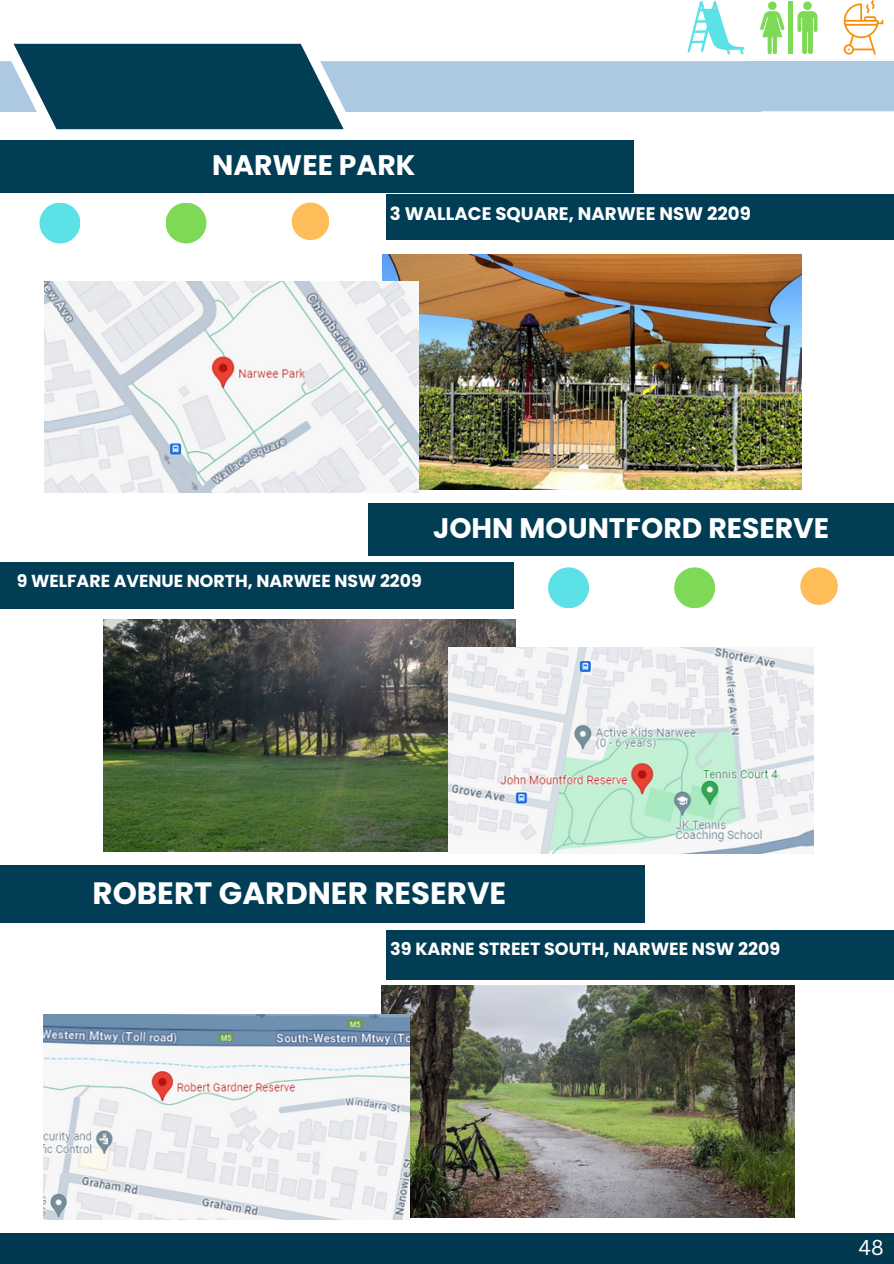
<style>
.page{position:relative;width:894px;height:1264px;background:#fff}
.page>*{position:absolute;margin:0;border:0;box-sizing:border-box;transform-origin:0 0}
.t1{font:700 30.9px "Poppins";color:#fff}
.t2{font:700 28.2px "Poppins";color:#fff}
.t3{font:21px "Canva Sans";color:#fff}
.t4{font:700 18.15px "Poppins";color:#fff}
.t5{font:700 17.55px "Poppins";color:#fff}
.t6{font:700 17.4px "Poppins";color:#fff}
</style>
<div class="page">
<div style="left:0;top:140px;width:633px;height:52px;background:#013d55"></div>
<div style="left:368px;top:503px;width:525px;height:52px;background:#013d55"></div>
<div style="left:0;top:562px;width:513px;height:47px;background:#013d55"></div>
<div style="left:39px;top:202px;width:41px;height:41px;background:#5ce1e6;border-radius:50%"></div>
<div style="left:165px;top:202px;width:41px;height:41px;background:#7ed957;border-radius:50%"></div>
<div style="left:291px;top:202px;width:38px;height:38px;background:#ffbd59;border-radius:50%"></div>
<svg style="left:0;top:0;width:893px;height:129px"></svg>
<img style="left:382px;top:255px;width:418px;height:234px">
<img style="left:44px;top:282px;width:375px;height:210px">
<img style="left:103px;top:619px;width:413px;height:232px">
<img style="left:448px;top:647px;width:365px;height:206px">
<div style="left:386px;top:195px;width:507px;height:45px;background:#013d55"></div>
<div style="left:0;top:865px;width:645px;height:58px;background:#013d55"></div>
<div style="left:386px;top:930px;width:507px;height:49px;background:#013d55"></div>
<img style="left:381px;top:985px;width:413px;height:232px">
<img style="left:44px;top:1014px;width:365px;height:205px">
<div style="left:0;top:1233px;width:893px;height:30px;background:#003950"></div>
<div style="left:548px;top:567px;width:41px;height:41px;background:#5ce1e6;border-radius:50%"></div>
<div style="left:674px;top:567px;width:41px;height:41px;background:#7ed957;border-radius:50%"></div>
<div style="left:800px;top:567px;width:37px;height:38px;background:#ffbd59;border-radius:50%"></div>
<p class="t2" style="left:212px;top:146px;width:205px">NARWEE PARK</p>
<p class="t4" style="left:390px;top:201px;width:362px">3 WALLACE SQUARE, NARWEE NSW 2209</p>
<p class="t2" style="left:433px;top:509px;width:397px">JOHN MOUNTFORD RESERVE</p>
<p class="t6" style="left:17px;top:568px;width:406px">9 WELFARE AVENUE NORTH, NARWEE NSW 2209</p>
<h1 class="t1" style="left:92px;top:872px;width:415px">ROBERT GARDNER RESERVE</h1>
<p class="t5" style="left:390px;top:936px;width:391px">39 KARNE STREET SOUTH, NARWEE NSW 2209</p>
<p class="t3" style="left:858px;top:1232px;width:27px">48</p>
<h1 class="t3" style="left:858px;top:1232px;width:27px">26</h1>
<p class="t3" style="left:879px;top:1235px;width:15px">9</p>
</div>
